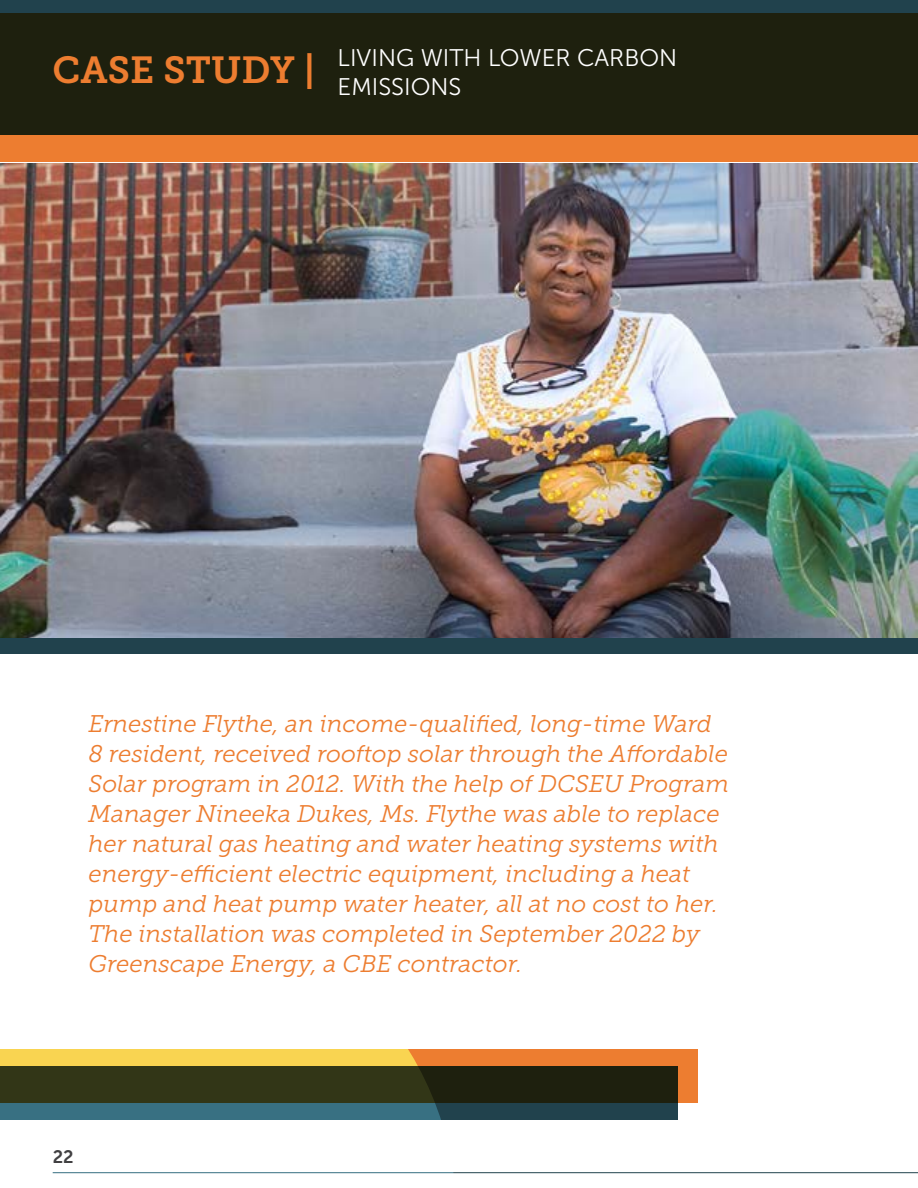
<style>
.page{position:relative;width:918px;height:1188px;background:#fff}
.page>*{position:absolute;margin:0;border:0;box-sizing:border-box;transform-origin:0 0}
.t1{font:37.5px "Museo Slab 700";color:#ed7d30}
.t2{font:italic 24px/30px "Museo Slab 300";color:#ed7d30}
.t3{font:24px "Museo Sans 300";color:#fff}
.t4{font:18px "Museo Sans 700";color:#414042}
</style>
<div class="page">
<hr style="left:53px;top:1172px;width:865px;height:1px;background:#21424d">
<div style="left:0;top:13px;width:918px;height:149px;background:#ed7d30"></div>
<svg style="left:0;top:0;width:918px;height:135px;background:#1e2314"></svg>
<img style="left:0;top:163px;width:918px;height:475px">
<div style="left:0;top:638px;width:918px;height:16px;background:#21424d"></div>
<div style="left:0;top:1067px;width:677px;height:53px;background:#21424d"></div>
<svg style="left:457px;top:1049px;width:241px;height:54px;background:#6a421a"></svg>
<svg style="left:0;top:1049px;width:457px;height:125px"></svg>
<p class="t3" style="left:338px;top:45px;width:341px">LIVING WITH LOWER CARBON</p>
<h1 class="t1" style="left:52px;top:49px;width:411px">CASE STUDY | <sub>EMISSIONS</sub></h1>
<p class="t2" style="left:89px;top:709px;width:642px">Ernestine Flythe, an income-qualified, long-time Ward 8 resident, received rooftop solar through the Affordable Solar program in 2012. With the help of DCSEU Program Manager Nineeka Dukes, Ms. Flythe was able to replace her natural gas heating and water heating systems with energy-efficient electric equipment, including a heat pump and heat pump water heater, all at no cost to her.<br>The installation was completed in September 2022 by Greenscape Energy, a CBE contractor.</p>
<p class="t4" style="left:53px;top:1147px;width:22px">22</p>
</div>
